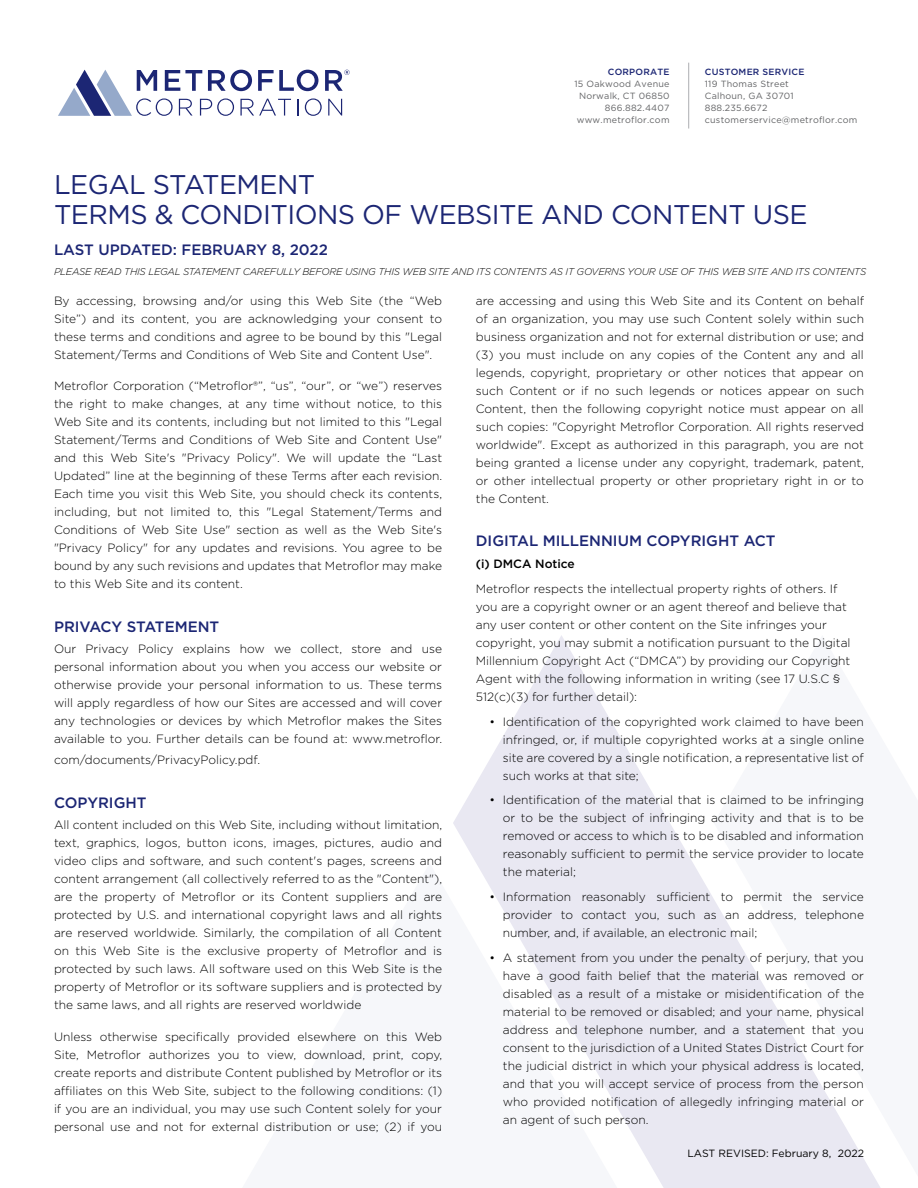
<style>
.page{position:relative;width:918px;height:1188px;background:#fff}
.page>*{position:absolute;margin:0;border:0;box-sizing:border-box;transform-origin:0 0}
.t1{font:27px/30px "Gotham";letter-spacing:-.02em;color:#1c2674}
.t2{font:500 15px "Gotham";color:#1c2674}
.t3{font:300 12px/18px "Gotham";color:#000;text-align:justify}
.t4{font:500 12px "Gotham";color:#000}
.t5{font:10.5px "Gotham";color:#000}
.t6{font:italic 300 9.75px "Gotham";letter-spacing:-.02em;color:#000}
.t7{font:9px/12px "Gotham";letter-spacing:.025em;color:#636466;text-align:right}
.t8{font:500 9px "Gotham";letter-spacing:.025em;color:#1c2674}
</style>
<div class="page">
<svg style="left:453px;top:635px;width:428px;height:553px;fill:#e9e8f2"></svg>
<svg style="left:714px;top:635px;width:167px;height:542px;fill:#f6f7fa"></svg>
<svg style="left:453px;top:863px;width:164px;height:325px"></svg>
<hr style="left:688px;top:63px;width:1px;height:66px;background:#acaeb1">
<svg style="left:58px;top:70px;width:292px;height:46px"></svg>
<p class="t8" style="left:608px;top:66px;width:63px">CORPORATE</p>
<p class="t7" style="left:574px;top:78px;width:97px">15 Oakwood Avenue<br>Norwalk, CT 06850<br>866.882.4407 www.metroflor.com</p>
<p class="t8" style="left:705px;top:66px;width:101px">CUSTOMER SERVICE</p>
<p class="t7" style="left:705px;top:78px;width:154px;text-align:left">119 Thomas Street<br>Calhoun, GA 30701<br>888.235.6672 customerservice@metroflor.com</p>
<h1 class="t1" style="left:54px;top:169px;width:755px">LEGAL STATEMENT<br>TERMS &amp; CONDITIONS OF WEBSITE AND CONTENT USE</h1>
<p class="t2" style="left:54px;top:240px;width:275px">LAST UPDATED: FEBRUARY 8, 2022</p>
<p class="t6" style="left:54px;top:266px;width:814px">PLEASE READ THIS LEGAL STATEMENT CAREFULLY BEFORE USING THIS WEB SITE AND ITS CONTENTS AS IT GOVERNS YOUR USE OF THIS WEB SITE AND ITS CONTENTS</p>
<p class="t3" style="left:54px;top:291px;width:390px">By accessing, browsing and/or using this Web Site (the “Web Site”) and its content, you are acknowledging your consent to these terms and conditions and agree to be bound by this "Legal Statement/Terms and Conditions of Web Site and Content Use".</p>
<p class="t3" style="left:54px;top:377px;width:390px">Metroflor Corporation (“Metroflor®”, “us”, “our”, or “we”) reserves the right to make changes, at any time without notice, to this Web Site and its contents, including but not limited to this "Legal Statement/Terms and Conditions of Web Site and Content Use" and this Web Site's "Privacy Policy". We will update the “Last Updated” line at the beginning of these Terms after each revision.<br>Each time you visit this Web Site, you should check its contents, including, but not limited to, this "Legal Statement/Terms and Conditions of Web Site Use" section as well as the Web Site's "Privacy Policy" for any updates and revisions. You agree to be bound by any such revisions and updates that Metroflor may make to this Web Site and its content.</p>
<p class="t2" style="left:54px;top:617px;width:167px">PRIVACY STATEMENT</p>
<p class="t3" style="left:54px;top:640px;width:390px">Our Privacy Policy explains how we collect, store and use personal information about you when you access our website or otherwise provide your personal information to us. These terms will apply regardless of how our Sites are accessed and will cover any technologies or devices by which Metroflor makes the Sites available to you. Further details can be found at: www.metroflor.</p>
<p class="t3" style="left:54px;top:751px;width:208px">com/documents/PrivacyPolicy.pdf.</p>
<p class="t2" style="left:54px;top:793px;width:94px">COPYRIGHT</p>
<p class="t3" style="left:54px;top:816px;width:390px">All content included on this Web Site, including without limitation, text, graphics, logos, button icons, images, pictures, audio and video clips and software, and such content's pages, screens and content arrangement (all collectively referred to as the "Content"), are the property of Metroflor or its Content suppliers and are protected by U.S. and international copyright laws and all rights are reserved worldwide. Similarly, the compilation of all Content on this Web Site is the exclusive property of Metroflor and is protected by such laws. All software used on this Web Site is the property of Metroflor or its software suppliers and is protected by the same laws, and all rights are reserved worldwide</p>
<p class="t3" style="left:54px;top:1027px;width:390px">Unless otherwise specifically provided elsewhere on this Web Site, Metroflor authorizes you to view, download, print, copy, create reports and distribute Content published by Metroflor or its affiliates on this Web Site, subject to the following conditions: (1) if you are an individual, you may use such Content solely for your personal use and not for external distribution or use; (2) if you</p>
<p class="t3" style="left:476px;top:291px;width:390px">are accessing and using this Web Site and its Content on behalf of an organization, you may use such Content solely within such business organization and not for external distribution or use; and (3) you must include on any copies of the Content any and all legends, copyright, proprietary or other notices that appear on such Content or if no such legends or notices appear on such Content, then the following copyright notice must appear on all such copies: "Copyright Metroflor Corporation. All rights reserved worldwide". Except as authorized in this paragraph, you are not being granted a license under any copyright, trademark, patent, or other intellectual property or other proprietary right in or to the Content.</p>
<p class="t2" style="left:476px;top:531px;width:301px">DIGITAL MILLENNIUM COPYRIGHT ACT</p>
<p class="t4" style="left:476px;top:556px;width:100px">(i) DMCA Notice</p>
<p class="t3" style="left:476px;top:579px;width:376px;text-align:left">Metroflor respects the intellectual property rights of others. If you are a copyright owner or an agent thereof and believe that any user content or other content on the Site infringes your copyright, you may submit a notification pursuant to the Digital Millennium Copyright Act (“DMCA”) by providing our Copyright Agent with the following information in writing (see 17 U.S.C § 512(c)(3) for further detail):</p>
<p class="t3" style="left:503px;top:712px;width:363px;text-indent:-14px">• Identification of the copyrighted work claimed to have been infringed, or, if multiple copyrighted works at a single online site are covered by a single notification, a representative list of such works at that site;</p>
<p class="t3" style="left:503px;top:791px;width:363px;text-indent:-14px">• Identification of the material that is claimed to be infringing or to be the subject of infringing activity and that is to be removed or access to which is to be disabled and information reasonably sufficient to permit the service provider to locate the material;</p>
<p class="t3" style="left:503px;top:887px;width:363px;text-indent:-14px">• Information reasonably sufficient to permit the service provider to contact you, such as an address, telephone number, and, if available, an electronic mail;</p>
<p class="t3" style="left:503px;top:948px;width:363px;text-indent:-14px">• A statement from you under the penalty of perjury, that you have a good faith belief that the material was removed or disabled as a result of a mistake or misidentification of the material to be removed or disabled; and your name, physical address and telephone number, and a statement that you consent to the jurisdiction of a United States District Court for the judicial district in which your physical address is located, and that you will accept service of process from the person who provided notification of allegedly infringing material or an agent of such person.</p>
<p class="t5" style="left:687px;top:1147px;width:178px">LAST REVISED: February 8, 2022</p>
</div>
